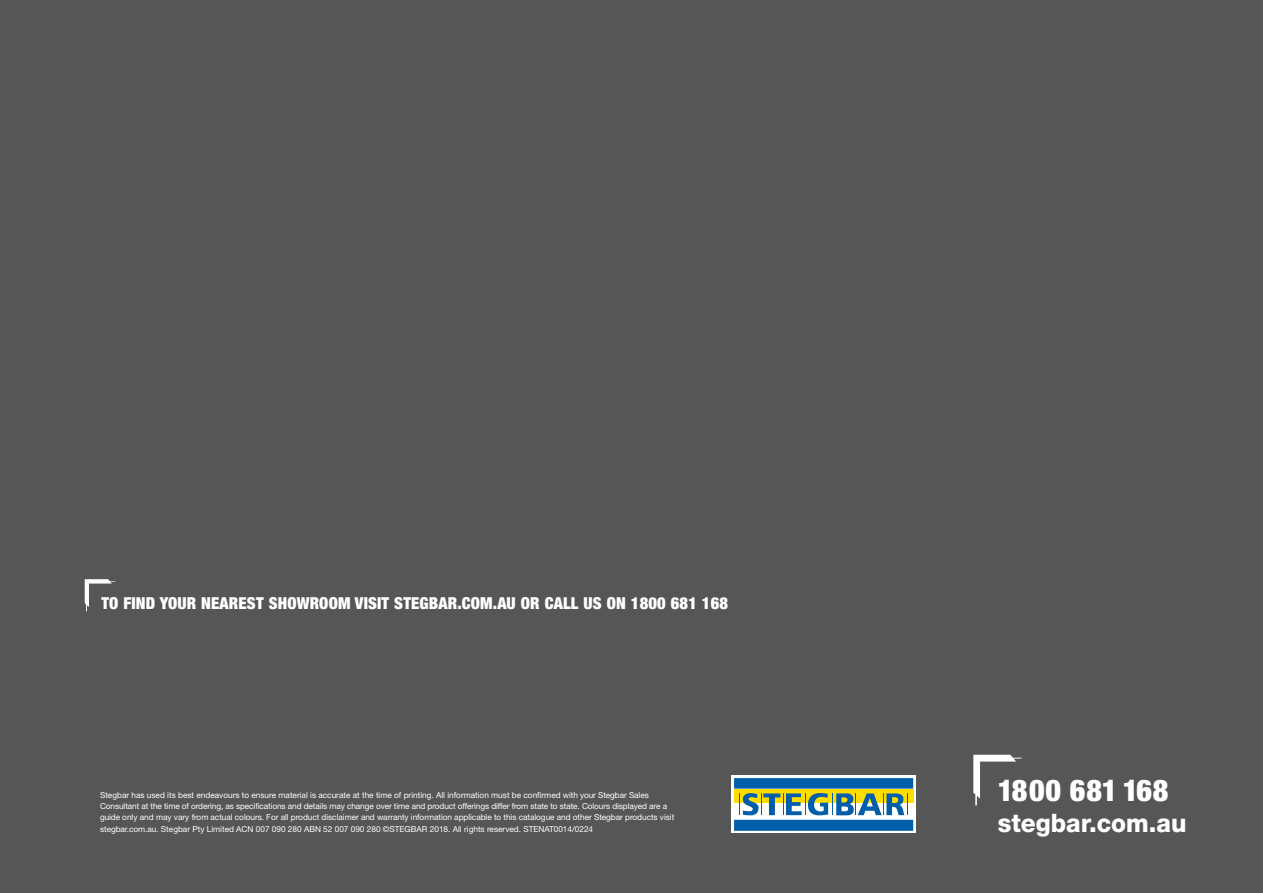
<style>
.page{position:relative;width:1263px;height:893px;background:#565656}
.page>*{position:absolute;margin:0;border:0;box-sizing:border-box;transform-origin:0 0}
.Page_Title{font:900 condensed 30px "Helvetica Neue LT Std";letter-spacing:.025em;color:#fff}
.Page_Title-2{font:800 25.5px "Helvetica Neue LT Std";color:#fff;scale:.96 1}
.t1{font:900 condensed 16.5px "Helvetica Neue LT Std";letter-spacing:.01em;color:#fff}
.t2{font:8.25px/11.2px "Helvetica Neue LT Std";letter-spacing:-.005em;color:#fff}
</style>
<div class="page">
<div style="left:731px;top:775px;width:185px;height:58px;background:#fff"></div>
<svg style="left:734px;top:778px;width:179px;height:53px"></svg>
<svg style="left:973px;top:755px;width:48px;height:50px"></svg>
<svg style="left:85px;top:579px;width:30px;height:32px"></svg>
<p class="t1" style="left:101px;top:593px;width:628px">TO FIND YOUR NEAREST SHOWROOM VISIT STEGBAR.COM.AU OR CALL US ON 1800 681 168</p>
<p class="t2" style="left:100px;top:789px;width:576px">Stegbar has used its best endeavours to ensure material is accurate at the time of printing. All information must be confirmed with your Stegbar Sales Consultant at the time of ordering, as specifications and details may change over time and product offerings differ from state to state. Colours displayed are a guide only and may vary from actual colours. For all product disclaimer and warranty information applicable to this catalogue and other Stegbar products visit stegbar.com.au. Stegbar Pty Limited ACN 007 090 280 ABN 52 007 090 280 ©STEGBAR 2018. All rights reserved. STENAT0014/0224</p>
<p class="Page_Title" style="left:998px;top:772px;width:172px">1800 681 168</p>
<p class="Page_Title-2" style="left:998px;top:807px;width:198px">stegbar.com.au</p>
</div>
